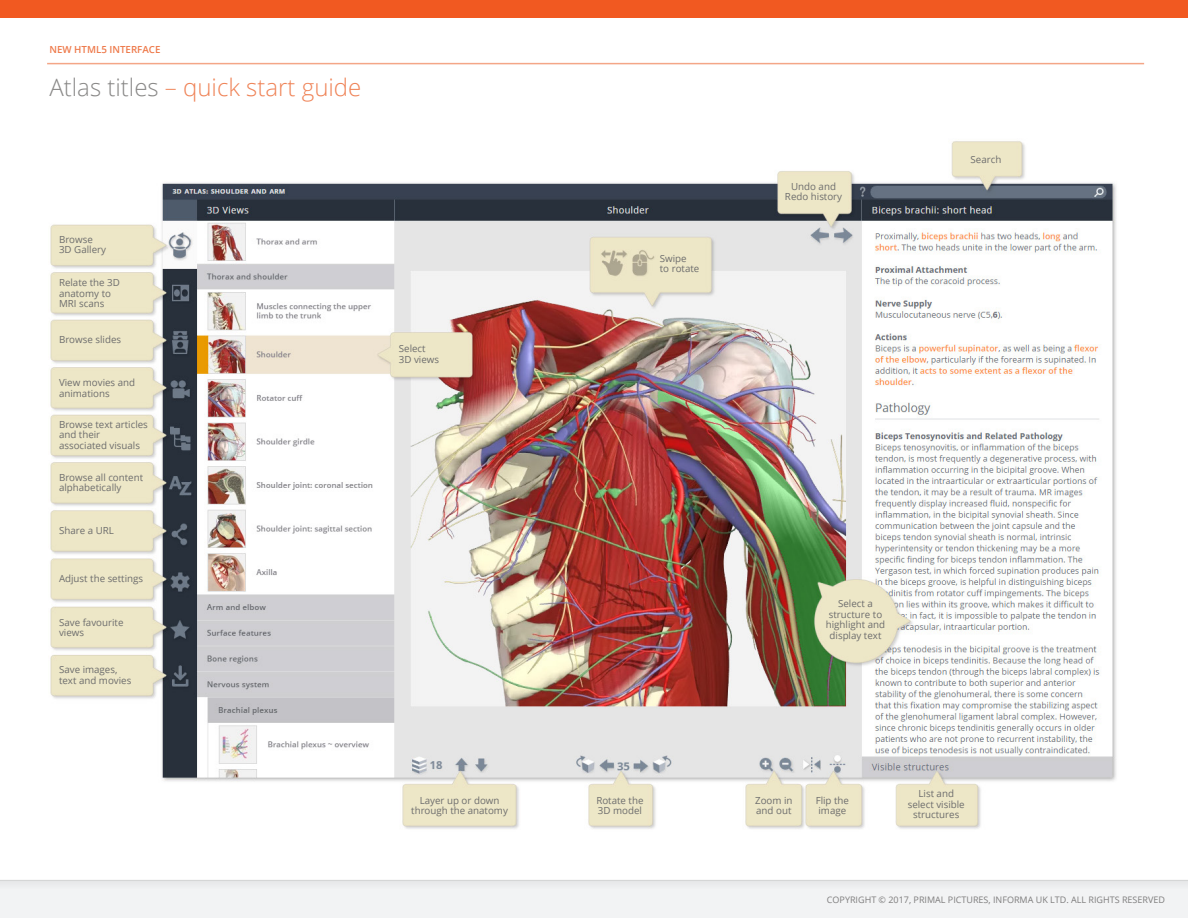
<style>
.page{position:relative;width:1188px;height:918px;background:#fff}
.page>*{position:absolute;margin:0;border:0;box-sizing:border-box;transform-origin:0 0}
.PAGE_HEADING_LARGE{font:300 24px "Open Sans";color:#ef8357}
.BUBBLE_TEXT{font:9.75px/10.5px "Open Sans";color:#6d6d6d}
.t1{font:600 9.75px "Open Sans";color:#ee7a4b}
.t2{font:9px "Open Sans";color:#7e7d7d}
.s1{color:#898887}
</style>
<div class="page">
<div style="left:0;top:889px;width:1188px;height:29px;background:#f2f3f4"></div>
<div style="left:0;top:880px;width:1188px;height:9px;background:#eaebed"></div>
<div style="left:0;top:0;width:1188px;height:17px;background:#f15921"></div>
<img style="left:50px;top:141px;width:1067px;height:688px">
<hr style="left:47px;top:63px;width:1097px;height:1px;background:#f4a687">
<p class="t1" style="left:49px;top:43px;width:113px">NEW HTML5 INTERFACE</p>
<p class="PAGE_HEADING_LARGE" style="left:49px;top:70px;width:314px"><span class="s1">Atlas titles</span> – quick start guide</p>
<p class="BUBBLE_TEXT" style="left:59px;top:234px;width:49px">Browse<br>3D Gallery</p>
<p class="BUBBLE_TEXT" style="left:59px;top:277px;width:62px">Relate the 3D anatomy to<br>MRI scans</p>
<p class="BUBBLE_TEXT" style="left:59px;top:334px;width:64px">Browse slides</p>
<p class="BUBBLE_TEXT" style="left:59px;top:377px;width:78px">View movies and animations</p>
<p class="BUBBLE_TEXT" style="left:59px;top:419px;width:90px">Browse text articles and their associated visuals</p>
<p class="BUBBLE_TEXT" style="left:59px;top:472px;width:86px">Browse all content</p>
<p class="BUBBLE_TEXT" style="left:59px;top:482px;width:64px">alphabetically</p>
<p class="BUBBLE_TEXT" style="left:59px;top:525px;width:56px">Share a URL</p>
<p class="BUBBLE_TEXT" style="left:59px;top:573px;width:86px">Adjust the settings</p>
<p class="BUBBLE_TEXT" style="left:59px;top:617px;width:66px">Save favourite views</p>
<p class="BUBBLE_TEXT" style="left:59px;top:664px;width:60px">Save images,</p>
<p class="BUBBLE_TEXT" style="left:59px;top:675px;width:74px">text and movies</p>
<p class="BUBBLE_TEXT" style="left:399px;top:343px;width:28px">Select</p>
<p class="BUBBLE_TEXT" style="left:399px;top:354px;width:42px">3D views</p>
<p class="BUBBLE_TEXT" style="left:660px;top:253px;width:28px">Swipe</p>
<p class="BUBBLE_TEXT" style="left:660px;top:263px;width:41px">to rotate</p>
<p class="BUBBLE_TEXT" style="left:411px;top:795px;width:98px;text-align:center">Layer up or down through the anatomy</p>
<p class="BUBBLE_TEXT" style="left:596px;top:795px;width:49px">Rotate the</p>
<p class="BUBBLE_TEXT" style="left:598px;top:805px;width:46px">3D model</p>
<p class="BUBBLE_TEXT" style="left:785px;top:181px;width:59px;text-align:center">Undo and<br>Redo history</p>
<p class="BUBBLE_TEXT" style="left:971px;top:154px;width:32px">Search</p>
<p class="BUBBLE_TEXT" style="left:838px;top:598px;width:36px">Select a</p>
<p class="BUBBLE_TEXT" style="left:829px;top:609px;width:55px">structure to</p>
<p class="BUBBLE_TEXT" style="left:826px;top:619px;width:61px">highlight and</p>
<p class="BUBBLE_TEXT" style="left:830px;top:630px;width:53px">display text</p>
<p class="BUBBLE_TEXT" style="left:755px;top:795px;width:39px">Zoom in</p>
<p class="BUBBLE_TEXT" style="left:756px;top:805px;width:37px">and out</p>
<p class="BUBBLE_TEXT" style="left:816px;top:795px;width:35px">Flip the</p>
<p class="BUBBLE_TEXT" style="left:818px;top:805px;width:29px">image</p>
<p class="BUBBLE_TEXT" style="left:908px;top:788px;width:59px;text-align:center">List and select visible structures</p>
<p class="t2" style="left:827px;top:894px;width:340px">COPYRIGHT © 2017, PRIMAL PICTURES, INFORMA UK LTD. ALL RIGHTS RESERVED</p>
</div>
